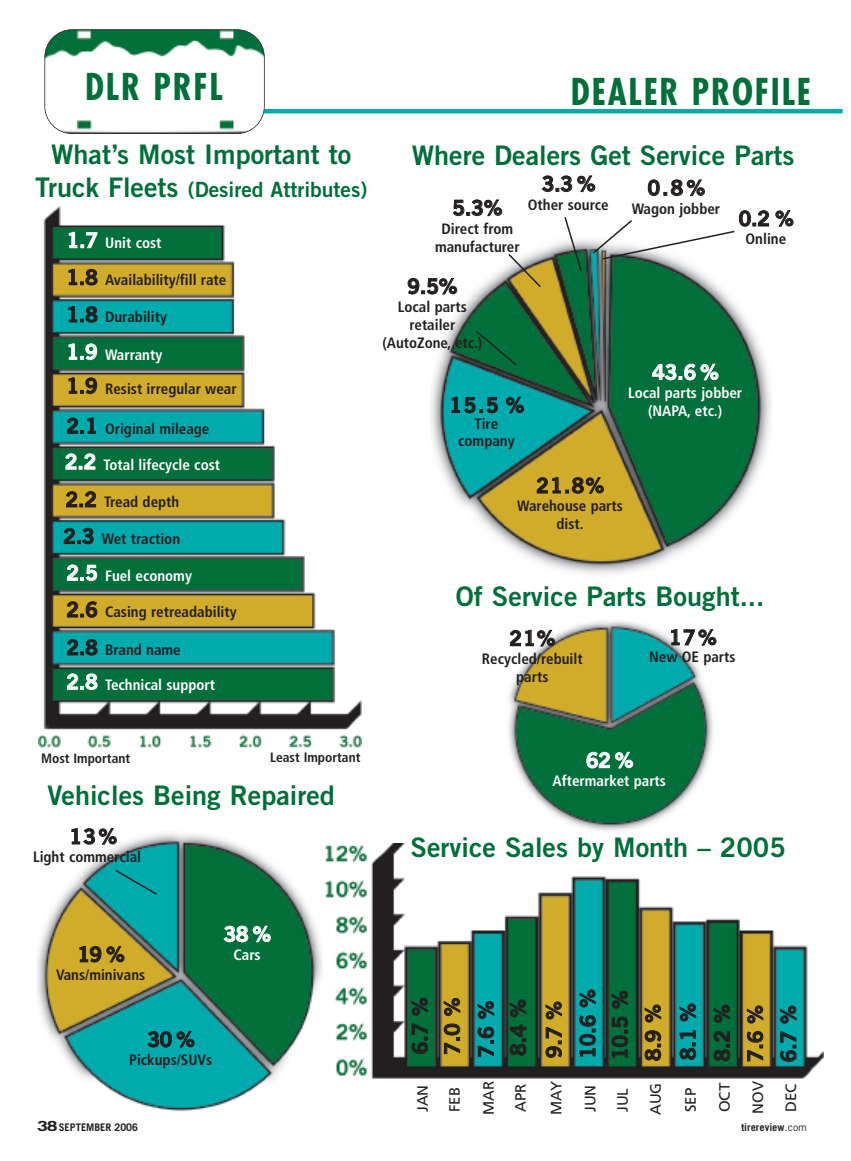
<style>
.page{position:relative;width:851px;height:1161px;background:#fff}
.page>*{position:absolute;margin:0;border:0;box-sizing:border-box;transform-origin:0 0}
.t1{font:700 condensed 36px "Futura";letter-spacing:.05em;color:#006f3a}
.t2{font:27px "Trade Gothic Bold Two";color:#006f3a}
.t3{font:21px/33.5px "Trade Gothic Bold Two";letter-spacing:.045em;color:#231f20;text-align:right}
.t4{font:21px "Trade Gothic Bold Two";color:#006f3a}
.t5{font:21px "Trade Gothic Bold Two";color:#fff}
.t6{font:700 condensed 15px/18px "Frutiger";color:#231f20;text-align:center}
.t7{font:700 condensed 15px/18px "Frutiger";color:#fff;text-align:center}
.t8{font:15px "Frutiger";color:#231f20}
.t9{font:700 condensed 13.5px "Frutiger";color:#231f20}
.t10{font:700 10.5px "Trade Gothic";color:#231f20}
.s1{font-size:27px}
.s2{font-family:"Trade Gothic Bold Two";font-weight:400;font-stretch:normal;font-size:21px}
.s3{font-family:"Frutiger";font-size:15px}
.s4{font-size:13.95px}
.s5{font-weight:400}
</style>
<div class="page">
<img style="left:37px;top:833px;width:285px;height:279px">
<img style="left:324px;top:844px;width:499px;height:235px">
<img style="left:39px;top:206px;width:323px;height:542px">
<img style="left:430px;top:239px;width:341px;height:335px">
<svg style="left:563px;top:217px;width:20px;height:55px"></svg>
<svg style="left:474px;top:329px;width:44px;height:38px;background:#046838"></svg>
<svg style="left:591px;top:220px;width:145px;height:41px"></svg>
<svg style="left:506px;top:252px;width:36px;height:37px"></svg>
<svg style="left:114px;top:868px;width:44px;height:28px"></svg>
<hr style="left:256px;top:109px;width:586px;height:4px;background:#00aaad">
<img style="left:508px;top:621px;width:205px;height:210px">
<img style="left:47px;top:32px;width:217px;height:102px">
<div style="left:44px;top:29px;width:221px;height:105px;border:2px solid #231f20;border-radius:28px"></div>
<h1 class="t1" style="left:85px;top:71px;width:139px">DLR PRFL</h1>
<h2 class="t2" style="left:51px;top:145px;width:302px">What’s Most Important to</h2>
<h3 class="t4" style="left:35px;top:181px;width:334px"><span class="s1">Truck Fleets</span> (Desired Attributes)</h3>
<p class="t7" style="left:66px;top:235px;width:97px"><span class="s2">1.7</span> Unit cost</p>
<p class="t6" style="left:66px;top:272px;width:161px"><span class="s2">1.8</span> Availability/fill rate</p>
<p class="t6" style="left:66px;top:309px;width:102px"><span class="s2">1.8</span> Durability</p>
<p class="t7" style="left:66px;top:347px;width:98px"><span class="s2">1.9</span> Warranty</p>
<p class="t6" style="left:66px;top:381px;width:172px"><span class="s2">1.9</span> Resist irregular wear</p>
<p class="t6" style="left:66px;top:421px;width:145px"><span class="s2">2.1</span> Original mileage</p>
<p class="t7" style="left:65px;top:457px;width:157px"><span class="s2">2.2</span> Total lifecycle cost</p>
<p class="t6" style="left:65px;top:494px;width:115px"><span class="s2">2.2</span> Tread depth</p>
<p class="t6" style="left:63px;top:531px;width:119px"><span class="s2">2.3</span> Wet traction</p>
<p class="t7" style="left:66px;top:568px;width:127px"><span class="s2">2.5</span> Fuel economy</p>
<p class="t6" style="left:66px;top:604px;width:172px"><span class="s2">2.6</span> Casing retreadability</p>
<p class="t6" style="left:66px;top:642px;width:116px"><span class="s2">2.8</span> Brand name</p>
<p class="t7" style="left:66px;top:677px;width:150px"><span class="s2">2.8</span> Technical support</p>
<h1 class="t1" style="left:571px;top:76px;width:241px">DEALER PROFILE</h1>
<h2 class="t2" style="left:411px;top:146px;width:384px">Where Dealers Get Service Parts</h2>
<h3 class="t3" style="left:541px;top:169px;width:55px">3.3 %</h3>
<h3 class="t3" style="left:452px;top:193px;width:52px">5.3%</h3>
<p class="t6" style="left:528px;top:197px;width:82px">Other source</p>
<p class="t6" style="left:435px;top:221px;width:86px">Direct from manufacturer</p>
<h3 class="t3" style="left:407px;top:271px;width:52px">9.5%</h3>
<p class="t6" style="left:382px;top:299px;width:101px">Local parts retailer (AutoZone, etc.)</p>
<h3 class="t3" style="left:449px;top:390px;width:77px">15.5 %</h3>
<p class="t6" style="left:458px;top:417px;width:58px;line-height:16.5px">Tire company</p>
<h3 class="t3" style="left:647px;top:173px;width:59px">0.8%</h3>
<p class="t6" style="left:631px;top:201px;width:90px">Wagon jobber</p>
<h3 class="t3" style="left:738px;top:204px;width:57px">0.2 %</h3>
<p class="t6" style="left:745px;top:231px;width:42px">Online</p>
<h3 class="t5" style="left:652px;top:364px;width:68px">43.6 %</h3>
<p class="t7" style="left:628px;top:385px;width:116px">Local parts jobber (NAPA, etc.)</p>
<h3 class="t3" style="left:536px;top:471px;width:70px">21.8%</h3>
<p class="t6" style="left:517px;top:498px;width:107px">Warehouse parts dist.</p>
<h2 class="t2" style="left:456px;top:586px;width:310px">Of Service Parts Bought...</h2>
<h3 class="t3" style="left:509px;top:623px;width:48px">21%</h3>
<p class="t6" style="left:482px;top:651px;width:102px">Recycled/rebuilt parts</p>
<h3 class="t3" style="left:668px;top:623px;width:49px">17%</h3>
<p class="t6" style="left:649px;top:649px;width:88px">New OE parts</p>
<p class="t9" style="left:41px;top:753px;width:91px">Most Important</p>
<p class="t9" style="left:270px;top:752px;width:92px">Least Important</p>
<h2 class="t2" style="left:48px;top:786px;width:289px">Vehicles Being Repaired</h2>
<h3 class="t3" style="left:69px;top:822px;width:49px">13%</h3>
<p class="t6" style="left:33px;top:849px;width:110px">Light commercial</p>
<h3 class="t5" style="left:586px;top:753px;width:49px">62%</h3>
<p class="t7" style="left:552px;top:773px;width:115px">Aftermarket parts</p>
<h2 class="t2" style="left:410px;top:837px;width:377px">Service Sales by Month – 2005</h2>
<h3 class="t3" style="left:77px;top:940px;width:49px">19%</h3>
<p class="t6" style="left:56px;top:967px;width:91px">Vans/minivans</p>
<h3 class="t5" style="left:223px;top:926px;width:49px">38%</h3>
<p class="t7" style="left:233px;top:947px;width:29px">Cars</p>
<h3 class="t3" style="left:147px;top:1025px;width:49px">30%</h3>
<p class="t6" style="left:129px;top:1052px;width:85px">Pickups/SUVs</p>
<h3 class="t3" style="left:405px;top:1054px;width:59px;rotate:-90deg">6.7 %</h3>
<p class="t8" style="left:416px;top:1112px;width:29px;rotate:-90deg">JAN</p>
<h3 class="t3" style="left:437px;top:1115px;width:119px;line-height:33.9px;rotate:-90deg">7.0 %<br><span class="s3">MAR</span> 7.6 %</h3>
<p class="t8" style="left:448px;top:1112px;width:27px;rotate:-90deg">FEB</p>
<h3 class="t3" style="left:502px;top:1115px;width:118px;line-height:35.7px;rotate:-90deg">8.4 %<br><span class="s3">MAY</span> 9.7 %</h3>
<h3 class="t3" style="left:572px;top:1112px;width:125px;rotate:-90deg"><span class="s3">JUN</span> 10.6 %</h3>
<p class="t8" style="left:514px;top:1112px;width:30px;rotate:-90deg">APR</p>
<h3 class="t3" style="left:605px;top:1115px;width:126px;text-align:left;text-indent:55px;rotate:-90deg">10.5 %<br><span class="s3">AUG</span> 8.9 %</h3>
<p class="t8" style="left:616px;top:1112px;width:26px;rotate:-90deg">JUL</p>
<h3 class="t3" style="left:673px;top:1114px;width:112px;text-align:justify;text-indent:53px;rotate:-90deg">8.1 % <span class="s3">OCT</span> 8.2 % <span class="s3">NOV</span> 7.6 % <span class="s3">DEC</span> 6.7 %</h3>
<p class="t8" style="left:684px;top:1112px;width:26px;rotate:-90deg">SEP</p>
<p class="t10" style="left:37px;top:1124px;width:102px"><span class="s4">38</span>SEPTEMBER 2006</p>
<p class="t10" style="left:741px;top:1124px;width:67px">tirereview<span class="s5">.com</span></p>
</div>
